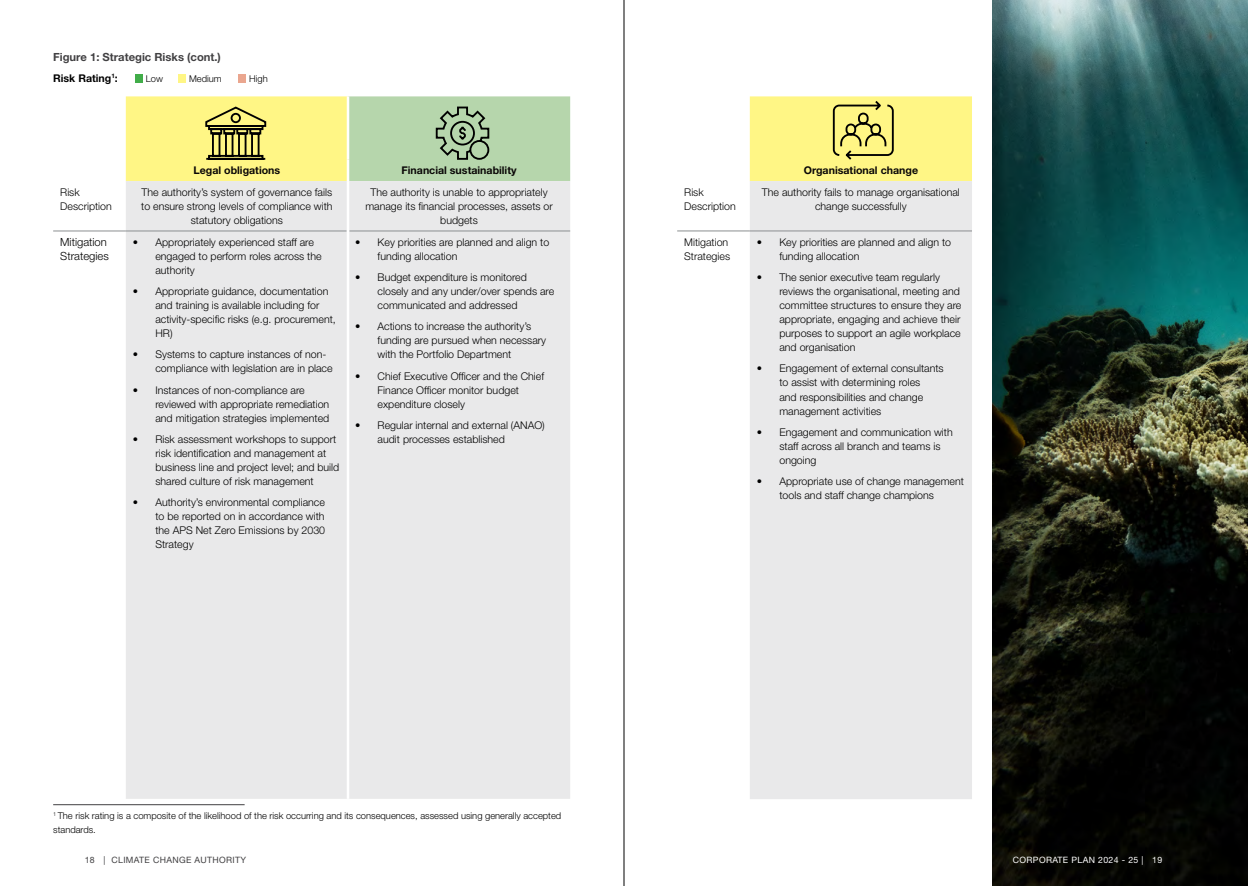
<style>
.page{position:relative;width:1248px;height:886px;background:#fff}
.page>*{position:absolute;margin:0;border:0;box-sizing:border-box;transform-origin:0 0}
.t1{font:700 11.25px "Helvetica Neue LT Std";color:#414042}
.t2{font:300 11.25px/14px "Helvetica Neue LT Std";color:#000}
.t3{font:300 10.62px/14.1px "Helvetica Neue LT Std";color:#000}
.t4{font:700 10.62px "Helvetica Neue LT Std";color:#090606}
.t5{font:700 10.62px "Helvetica Neue LT Std";color:#000}
.t6{font:300 9.38px/14px "Helvetica Neue LT Std";color:#000}
.t7{font:8.75px "Helvetica Neue LT Std";letter-spacing:.04em;color:#414042}
.t8{font:8.75px "Helvetica Neue LT Std";letter-spacing:.04em;color:#fff}
.t9{font:700 6.25px "Helvetica Neue LT Std";color:#000}
.s1{font-size:10.62px}
</style>
<div class="page">
<hr style="left:623px;top:0;width:1px;height:886px;background:#000">
<div style="left:135px;top:75px;width:8px;height:8px;background:#41ad49"></div>
<div style="left:179px;top:75px;width:7px;height:8px;background:#fff685"></div>
<div style="left:239px;top:75px;width:7px;height:8px;background:#eaa68f"></div>
<hr style="left:53px;top:804px;width:191px;height:1px;background:#414042">
<div style="left:126px;top:181px;width:444px;height:618px;background:#e9e9ea"></div>
<hr style="left:53px;top:231px;width:73px;height:1px;background:#8b8e90">
<hr style="left:126px;top:231px;width:221px;height:1px;background:#8b8e90">
<hr style="left:349px;top:231px;width:221px;height:1px;background:#8b8e90">
<hr style="left:347px;top:181px;width:2px;height:50px;background:#fff">
<hr style="left:347px;top:231px;width:2px;height:568px;background:#fff">
<svg style="left:126px;top:96px;width:444px;height:85px;background:#d0db92"></svg>
<div style="left:749px;top:181px;width:222px;height:618px;background:#e9e9ea"></div>
<hr style="left:677px;top:231px;width:72px;height:1px;background:#8b8e90">
<hr style="left:749px;top:231px;width:222px;height:1px;background:#8b8e90">
<img style="left:992px;top:0;width:255px;height:886px">
<svg style="left:749px;top:96px;width:222px;height:85px;background:#f5ec81"></svg>
<p class="t1" style="left:53px;top:50px;width:169px">Figure 1: Strategic Risks (cont.)</p>
<p class="t9" style="left:111px;top:72px;width:8px">1<span class="s1">:</span></p>
<p class="t5" style="left:53px;top:72px;width:60px">Risk Rating</p>
<p class="t6" style="left:146px;top:71px;width:19px">Low</p>
<p class="t6" style="left:189px;top:71px;width:34px">Medium</p>
<p class="t6" style="left:249px;top:71px;width:20px">High</p>
<p class="t4" style="left:193px;top:164px;width:88px">Legal obligations</p>
<p class="t4" style="left:401px;top:164px;width:117px">Financial sustainability</p>
<p class="t3" style="left:60px;top:185px;width:53px">Risk<br>Description</p>
<p class="t3" style="left:141px;top:185px;width:193px;text-align:center">The authority’s system of governance fails to ensure strong levels of compliance with statutory obligations</p>
<p class="t3" style="left:365px;top:185px;width:189px;text-align:center">The authority is unable to appropriately manage its financial processes, assets or budgets</p>
<p class="t2" style="left:60px;top:235px;width:50px">Mitigation<br>Strategies</p>
<p class="t3" style="left:155px;top:235px;width:168px;text-indent:-23px">• Appropriately experienced staff are engaged to perform roles across the authority</p>
<p class="t3" style="left:155px;top:284px;width:182px;text-indent:-23px">• Appropriate guidance, documentation and training is available including for activity-specific risks (e.g. procurement,<br>HR)</p>
<p class="t3" style="left:155px;top:347px;width:179px;text-indent:-23px">• Systems to capture instances of non&shy;compliance with legislation are in place</p>
<p class="t3" style="left:155px;top:382px;width:175px;text-indent:-23px">• Instances of non-compliance are reviewed with appropriate remediation and mitigation strategies implemented</p>
<p class="t3" style="left:155px;top:432px;width:185px;text-indent:-23px">• Risk assessment workshops to support risk identification and management at business line and project level; and build shared culture of risk management</p>
<p class="t3" style="left:155px;top:495px;width:171px;text-align:justify;text-indent:-23px">• Authority’s environmental compliance to be reported on in accordance with the APS Net Zero Emissions by 2030<br>Strategy</p>
<p class="t3" style="left:377px;top:235px;width:173px;text-indent:-23px">• Key priorities are planned and align to funding allocation</p>
<p class="t3" style="left:377px;top:270px;width:178px;text-indent:-23px">• Budget expenditure is monitored closely and any under/over spends are communicated and addressed</p>
<p class="t3" style="left:377px;top:319px;width:170px;text-indent:-23px">• Actions to increase the authority’s funding are pursued when necessary with the Portfolio Department</p>
<p class="t3" style="left:377px;top:368px;width:168px;text-indent:-23px">• Chief Executive Officer and the Chief<br>Finance Officer monitor budget expenditure closely</p>
<p class="t3" style="left:377px;top:418px;width:169px;text-indent:-23px">• Regular internal and external (ANAO) audit processes established</p>
<p class="t6" style="left:53px;top:808px;width:509px"><sup>1</sup> The risk rating is a composite of the likelihood of the risk occurring and its consequences, assessed using generally accepted standards.</p>
<p class="t7" style="left:85px;top:854px;width:163px">18 | CLIMATE CHANGE AUTHORITY</p>
<p class="t4" style="left:803px;top:164px;width:116px">Organisational change</p>
<p class="t3" style="left:684px;top:185px;width:53px">Risk<br>Description</p>
<p class="t3" style="left:762px;top:185px;width:199px;text-align:center">The authority fails to manage organisational change successfully</p>
<p class="t3" style="left:684px;top:235px;width:47px">Mitigation<br>Strategies</p>
<p class="t3" style="left:779px;top:235px;width:173px;text-indent:-23px">• Key priorities are planned and align to funding allocation</p>
<p class="t3" style="left:779px;top:270px;width:183px;text-indent:-23px">• The senior executive team regularly reviews the organisational, meeting and committee structures to ensure they are appropriate, engaging and achieve their purposes to support an agile workplace and organisation</p>
<p class="t3" style="left:779px;top:361px;width:166px;text-indent:-23px">• Engagement of external consultants to assist with determining roles<br>and responsibilities and change management activities</p>
<p class="t3" style="left:779px;top:425px;width:175px;text-indent:-23px">• Engagement and communication with staff across all branch and teams is ongoing</p>
<p class="t3" style="left:779px;top:474px;width:186px;text-indent:-23px">• Appropriate use of change management tools and staff change champions</p>
<p class="t8" style="left:1012px;top:854px;width:151px">CORPORATE PLAN 2024 - 25 | 19</p>
</div>
